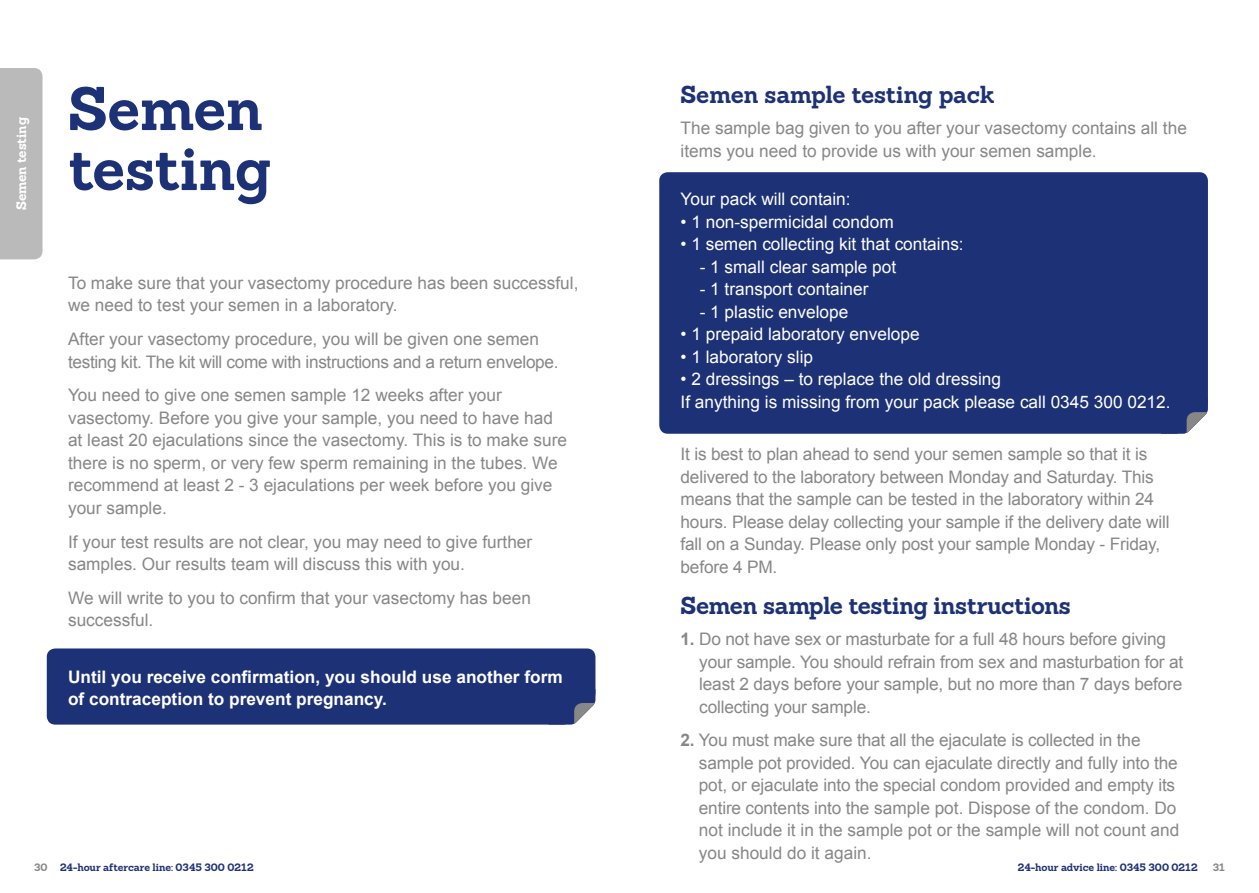
<style>
.page{position:relative;width:1259px;height:893px;background:#fff}
.page>*{position:absolute;margin:0;border:0;box-sizing:border-box;transform-origin:0 0}
.t1{font:700 60px/60px "Sanchez";letter-spacing:-.01em;color:#1d3176}
.t2{font:700 24px "Sanchez";letter-spacing:-.015em;color:#1d3176}
.t3{font:17.25px/22.5px "Arial";color:#878787}
.t4{font:17.25px/22.5px "Arial";color:#fff}
.t5{font:17.25px/22.5px "Arial";letter-spacing:-.02em;color:#878787}
.t6{font:700 17.25px/22.5px "Arial";color:#fff}
.t7{font:700 13.5px "Sanchez";letter-spacing:-.01em;color:#fff}
.t8{font:700 10.5px "Sanchez";color:#1d3176}
.t9{font:700 10.5px "Sanchez";color:#878787}
.s1{font-weight:700}
.s2{color:#878787}
</style>
<div class="page">
<div style="left:47px;top:648px;width:548px;height:77px;background:#1d3176;border-radius:9px"></div>
<svg style="left:548px;top:689px;width:48px;height:36px"></svg>
<div style="left:659px;top:172px;width:549px;height:262px;background:#1d3176;border-radius:9px"></div>
<svg style="left:1161px;top:409px;width:47px;height:25px"></svg>
<div style="left:0;top:68px;width:43px;height:191px;background:#bababa"></div>
<h2 class="t2" style="left:680px;top:78px;width:316px">Semen sample testing pack</h2>
<p class="t3" style="left:680px;top:117px;width:508px">The sample bag given to you after your vasectomy contains all the items you need to provide us with your semen sample.</p>
<p class="t4" style="left:680px;top:188px;width:172px">Your pack will contain:</p>
<p class="t4" style="left:680px;top:211px;width:215px">• 1 non-spermicidal condom</p>
<p class="t4" style="left:680px;top:233px;width:285px">• 1 semen collecting kit that contains:</p>
<p class="t4" style="left:699px;top:256px;width:198px">- 1 small clear sample pot</p>
<p class="t4" style="left:699px;top:278px;width:170px">- 1 transport container</p>
<p class="t4" style="left:699px;top:301px;width:150px">- 1 plastic envelope</p>
<p class="t4" style="left:680px;top:323px;width:241px">• 1 prepaid laboratory envelope</p>
<p class="t4" style="left:680px;top:346px;width:134px">• 1 laboratory slip</p>
<p class="t4" style="left:680px;top:368px;width:491px">• 2 dressings – to replace the old dressing<br>If anything is missing from your pack please call 0345 300 0212.</p>
<p class="t3" style="left:680px;top:443px;width:490px">It is best to plan ahead to send your semen sample so that it is delivered to the laboratory between Monday and Saturday. This means that the sample can be tested in the laboratory within 24 hours. Please delay collecting your sample if the delivery date will fall on a Sunday. Please only post your sample Monday - Friday, before 4 PM.</p>
<h2 class="t2" style="left:680px;top:589px;width:392px">Semen sample testing instructions</h2>
<p class="t3" style="left:699px;top:628px;width:485px;text-indent:-19px"><span class="s1">1.</span> Do not have sex or masturbate for a full 48 hours before giving your sample. You should refrain from sex and masturbation for at least 2 days before your sample, but no more than 7 days before collecting your sample.</p>
<p class="t3" style="left:699px;top:729px;width:482px;text-indent:-18px"><span class="s1">2.</span> You must make sure that all the ejaculate is collected in the sample pot provided. You can ejaculate directly and fully into the pot, or ejaculate into the special condom provided and empty its entire contents into the sample pot. Dispose of the condom. Do not include it in the sample pot or the sample will not count and you should do it again.</p>
<h1 class="t1" style="left:68px;top:78px;width:205px">Semen testing</h1>
<p class="t7" style="left:12px;top:210px;width:94px;rotate:-90deg">Semen testing</p>
<p class="t3" style="left:68px;top:272px;width:512px">To make sure that your vasectomy procedure has been successful, we need to test your semen in a laboratory.</p>
<p class="t5" style="left:68px;top:328px;width:492px">After your vasectomy procedure, you will be given one semen testing kit. The kit will come with instructions and a return envelope.</p>
<p class="t3" style="left:68px;top:384px;width:500px">You need to give one semen sample 12 weeks after your vasectomy. Before you give your sample, you need to have had at least 20 ejaculations since the vasectomy. This is to make sure there is no sperm, or very few sperm remaining in the tubes. We recommend at least 2 - 3 ejaculations per week before you give your sample.</p>
<p class="t3" style="left:68px;top:531px;width:466px">If your test results are not clear, you may need to give further samples. Our results team will discuss this with you.</p>
<p class="t3" style="left:68px;top:587px;width:464px">We will write to you to confirm that your vasectomy has been successful.</p>
<p class="t6" style="left:68px;top:666px;width:496px">Until you receive confirmation, you should use another form of contraception to prevent pregnancy.</p>
<p class="t8" style="left:34px;top:860px;width:221px"><span class="s2">30</span> 24-hour aftercare line: 0345 300 0212</p>
<p class="t8" style="left:1018px;top:860px;width:181px">24-hour advice line: 0345 300 0212</p>
<p class="t9" style="left:1212px;top:860px;width:14px">31</p>
</div>
